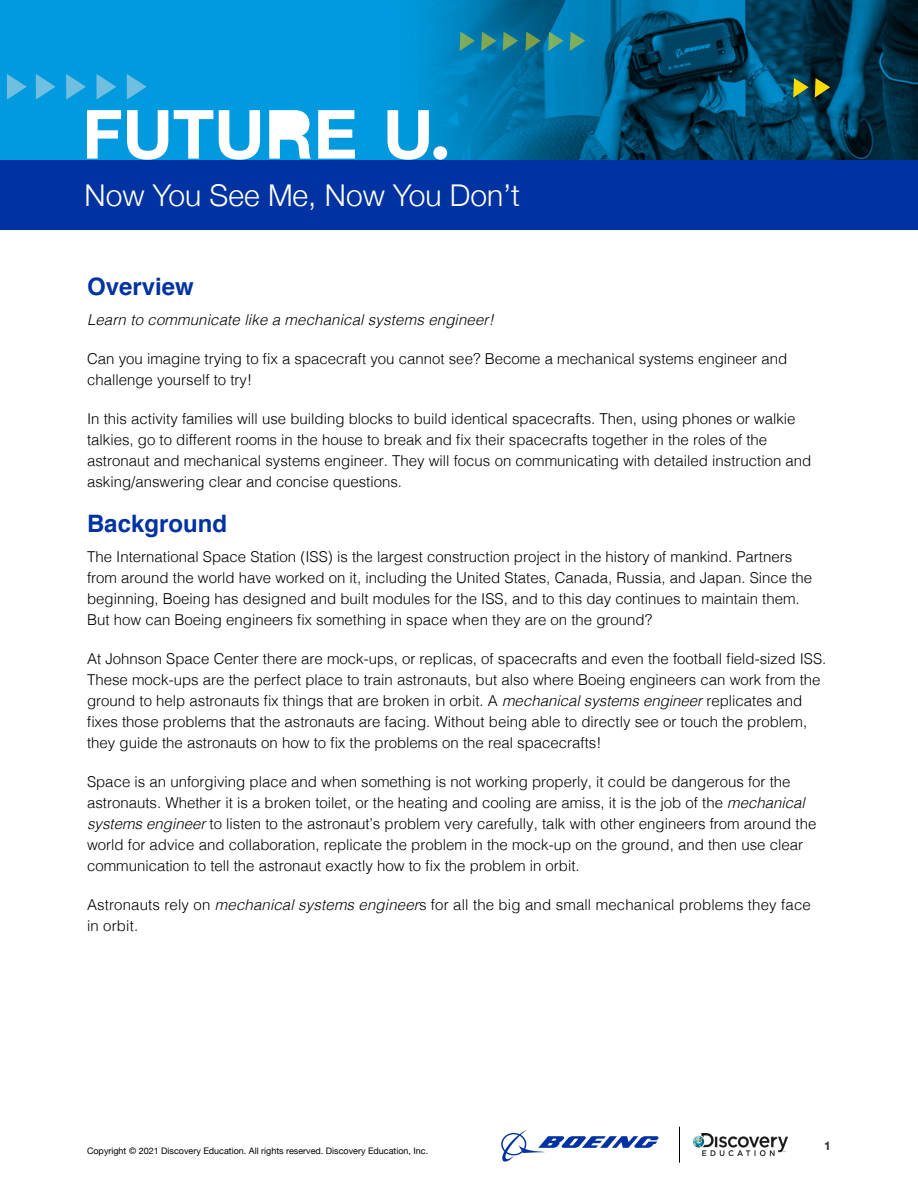
<style>
.page{position:relative;width:918px;height:1188px;background:#fff}
.page>*{position:absolute;margin:0;border:0;box-sizing:border-box;transform-origin:0 0}
.t1{font:300 30px "Helvetica Neue";color:#fff}
.t2{font:700 24px "Helvetica";color:#0033a1}
.t3{font:300 15px/21px "Helvetica";color:#000}
.t4{font:italic 300 15px "Helvetica";letter-spacing:.01em;color:#000}
.t5{font:700 12px "Helvetica Neue";color:#343333}
.t6{font:9px "Helvetica Neue";color:#000}
.s1{font-style:italic}
</style>
<div class="page">
<img style="left:694px;top:1134px;width:93px;height:21px">
<hr style="left:679px;top:1127px;width:1px;height:36px;background:#000">
<img style="left:0;top:0;width:918px;height:160px">
<svg style="left:501px;top:1129px;width:158px;height:33px"></svg>
<svg style="left:503px;top:32px;width:15px;height:19px"></svg>
<svg style="left:481px;top:32px;width:16px;height:19px"></svg>
<svg style="left:460px;top:32px;width:15px;height:19px"></svg>
<svg style="left:525px;top:32px;width:16px;height:19px"></svg>
<svg style="left:548px;top:32px;width:16px;height:19px"></svg>
<svg style="left:570px;top:32px;width:15px;height:19px"></svg>
<svg style="left:793px;top:78px;width:16px;height:20px"></svg>
<svg style="left:815px;top:78px;width:15px;height:20px"></svg>
<svg style="left:36px;top:74px;width:20px;height:26px"></svg>
<svg style="left:7px;top:74px;width:20px;height:26px"></svg>
<svg style="left:66px;top:74px;width:20px;height:26px"></svg>
<svg style="left:96px;top:74px;width:20px;height:26px"></svg>
<svg style="left:127px;top:74px;width:20px;height:26px"></svg>
<div style="left:0;top:160px;width:918px;height:70px;background:#0033a1"></div>
<svg style="left:87px;top:110px;width:268px;height:50px"></svg>
<svg style="left:388px;top:110px;width:41px;height:50px"></svg>
<div style="left:433px;top:146px;width:14px;height:14px;background:#fff;border-radius:50%"></div>
<h1 class="t1" style="left:85px;top:171px;width:437px">Now You See Me, Now You Don’t</h1>
<h2 class="t2" style="left:87px;top:268px;width:108px">Overview</h2>
<p class="t4" style="left:87px;top:307px;width:408px">Learn to communicate like a mechanical systems engineer!</p>
<p class="t3" style="left:87px;top:348px;width:702px">Can you imagine trying to fix a spacecraft you cannot see? Become a mechanical systems engineer and challenge yourself to try!</p>
<p class="t3" style="left:87px;top:408px;width:726px">In this activity families will use building blocks to build identical spacecrafts. Then, using phones or walkie talkies, go to different rooms in the house to break and fix their spacecrafts together in the roles of the astronaut and mechanical systems engineer. They will focus on communicating with detailed instruction and asking/answering clear and concise questions.</p>
<h2 class="t2" style="left:87px;top:505px;width:142px">Background</h2>
<p class="t3" style="left:87px;top:546px;width:727px">The International Space Station (ISS) is the largest construction project in the history of mankind. Partners from around the world have worked on it, including the United States, Canada, Russia, and Japan. Since the beginning, Boeing has designed and built modules for the ISS, and to this day continues to maintain them.<br>But how can Boeing engineers fix something in space when they are on the ground?</p>
<p class="t3" style="left:87px;top:648px;width:741px">At Johnson Space Center there are mock-ups, or replicas, of spacecrafts and even the football field-sized ISS.<br>These mock-ups are the perfect place to train astronauts, but also where Boeing engineers can work from the ground to help astronauts fix things that are broken in orbit. A <span class="s1">mechanical systems engineer</span> replicates and fixes those problems that the astronauts are facing. Without being able to directly see or touch the problem, they guide the astronauts on how to fix the problems on the real spacecrafts!</p>
<p class="t3" style="left:87px;top:771px;width:731px">Space is an unforgiving place and when something is not working properly, it could be dangerous for the astronauts. Whether it is a broken toilet, or the heating and cooling are amiss, it is the job of the <span class="s1">mechanical systems engineer</span> to listen to the astronaut’s problem very carefully, talk with other engineers from around the world for advice and collaboration, replicate the problem in the mock-up on the ground, and then use clear communication to tell the astronaut exactly how to fix the problem in orbit.</p>
<p class="t3" style="left:87px;top:894px;width:725px">Astronauts rely on <span class="s1">mechanical systems engineer</span>s for all the big and small mechanical problems they face in orbit.</p>
<p class="t6" style="left:87px;top:1144px;width:343px">Copyright © 2021 Discovery Education. All rights reserved. Discovery Education, Inc.</p>
<p class="t5" style="left:824px;top:1137px;width:8px">1</p>
</div>
